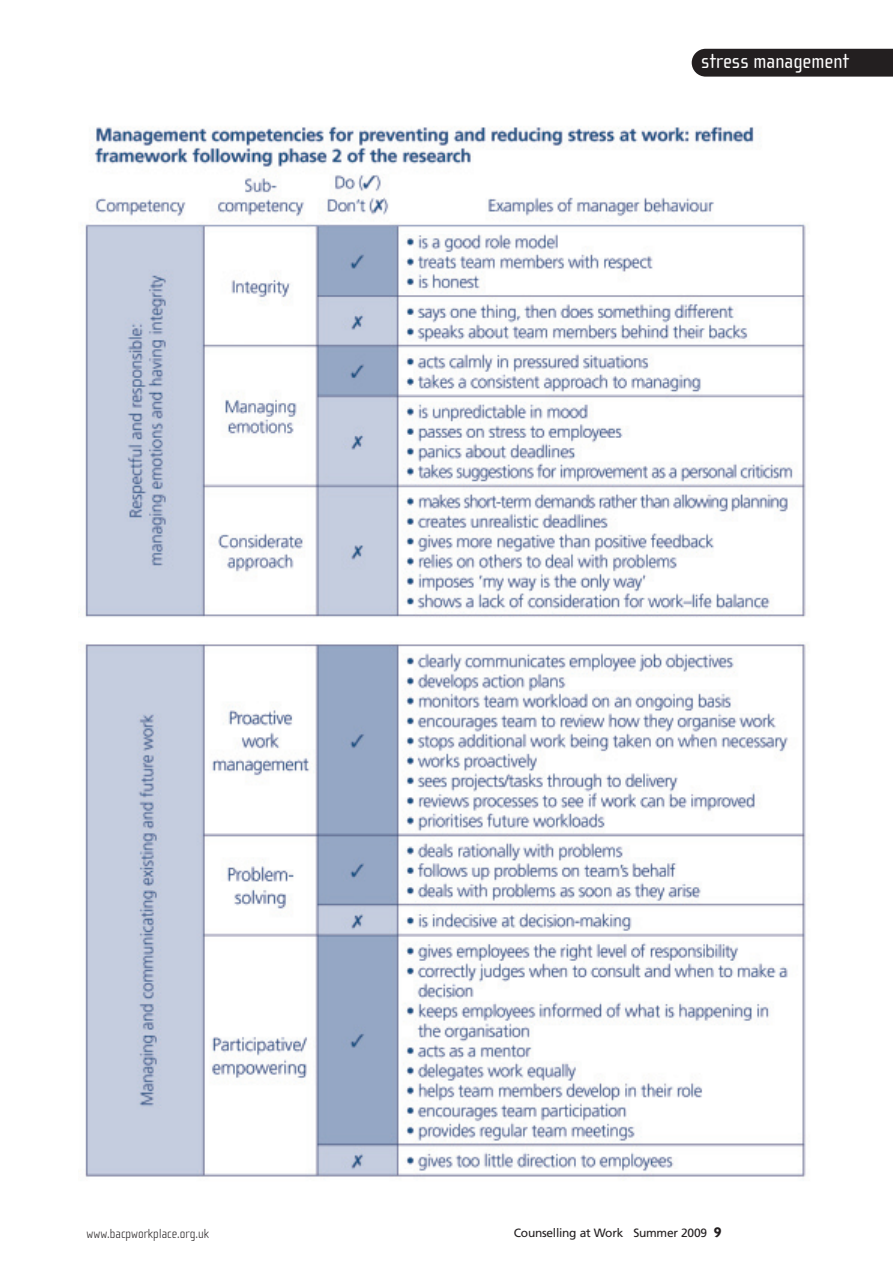
<style>
.page{position:relative;width:893px;height:1263px;background:#fff}
.page>*{position:absolute;margin:0;border:0;box-sizing:border-box;transform-origin:0 0}
.t1{font:21px "Cholla Sans";color:#fff}
.t2{font:100 13.5px "Cholla Sans";color:#231f20}
.t3{font:12px "Frutiger";letter-spacing:-.02em;color:#231f20}
.s1{font-family:"Agenda";font-weight:700;font-size:15px}
</style>
<div class="page">
<div style="left:691px;top:49px;width:201px;height:28px;background:#231f20"></div>
<img style="left:81px;top:126px;width:725px;height:1051px">
<h1 class="t1" style="left:701px;top:54px;width:150px">stress management</h1>
<p class="t2" style="left:87px;top:1228px;width:124px">www.bacpworkplace.org.uk</p>
<p class="t3" style="left:514px;top:1228px;width:209px">Counselling at Work Summer 2009 <span class="s1">9</span></p>
</div>
